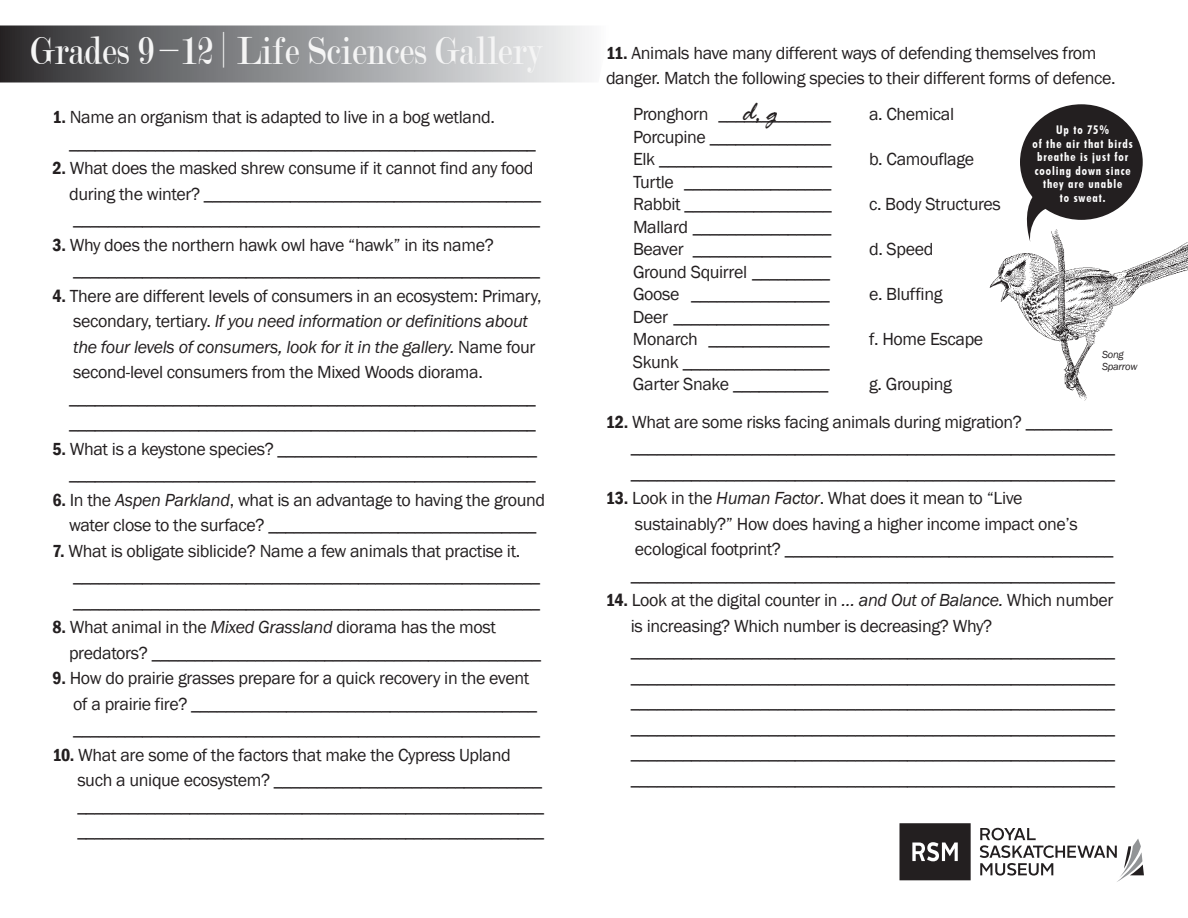
<style>
.page{position:relative;width:1188px;height:918px;background:#fff}
.page>*{position:absolute;margin:0;border:0;box-sizing:border-box;transform-origin:0 0}
.t1{font:42.3px "Modern";color:#f5f5f5;scale:.84 1}
.t2{font:italic 28.5px "Rage";color:#231f20}
.t3{font:18px/25.5px "Franklin Gothic";letter-spacing:-.02em;color:#231f20}
.t4{font:700 condensed 12px/13.5px "Futura BT";letter-spacing:.075em;color:#fff;text-align:center}
.t5{font:italic 10.5px/12px "Franklin Gothic";letter-spacing:-.02em;color:#231f20}
.s1{font-weight:600;font-stretch:condensed}
.s2{font-style:italic}
</style>
<div class="page">
<svg style="left:0;top:26px;width:589px;height:56px;background:#909193"></svg>
<svg style="left:899px;top:823px;width:72px;height:57px;background:#3e3b3b"></svg>
<svg style="left:980px;top:828px;width:164px;height:54px"></svg>
<div style="left:1020px;top:104px;width:123px;height:116px;background:#231f20;border-radius:50%"></div>
<img style="left:989px;top:218px;width:199px;height:183px">
<svg style="left:1025px;top:192px;width:31px;height:50px"></svg>
<h1 class="t1" style="left:30px;top:30px;width:611px">Grades 9 –12 | Life Sciences Gallery</h1>
<p class="t3" style="left:69px;top:105px;width:468px;text-indent:-17px"><span class="s1">1.</span> Name an organism that is adapted to live in a bog wetland. ______________________________________________________</p>
<p class="t3" style="left:69px;top:156px;width:474px;text-indent:-17px"><span class="s1">2.</span> What does the masked shrew consume if it cannot find any food during the winter? _______________________________________ ______________________________________________________</p>
<p class="t3" style="left:73px;top:232px;width:468px;text-indent:-21px"><span class="s1">3.</span> Why does the northern hawk owl have “hawk” in its name? ______________________________________________________</p>
<p class="t3" style="left:69px;top:283px;width:474px;text-indent:-17px"><span class="s1">4.</span> There are different levels of consumers in an ecosystem: Primary, secondary, tertiary. <span class="s2">If you need information or definitions about the four levels of consumers, look for it in the gallery.</span> Name four second-level consumers from the Mixed Woods diorama. ______________________________________________________ ______________________________________________________</p>
<p class="t3" style="left:52px;top:436px;width:486px;text-align:right"><span class="s1">5.</span> What is a keystone species? ______________________________ ______________________________________________________</p>
<p class="t3" style="left:52px;top:487px;width:494px;text-align:center"><span class="s1">6.</span> In the <span class="s2">Aspen Parkland</span>, what is an advantage to having the ground water close to the surface? _______________________________</p>
<p class="t3" style="left:73px;top:538px;width:468px;text-indent:-21px"><span class="s1">7.</span> What is obligate siblicide? Name a few animals that practise it. ______________________________________________________ ______________________________________________________</p>
<p class="t3" style="left:69px;top:615px;width:473px;text-indent:-17px"><span class="s1">8.</span> What animal in the <span class="s2">Mixed Grassland</span> diorama has the most predators? _____________________________________________</p>
<p class="t3" style="left:73px;top:666px;width:468px;text-indent:-21px"><span class="s1">9.</span> How do prairie grasses prepare for a quick recovery in the event of a prairie fire? ________________________________________ ______________________________________________________</p>
<p class="t3" style="left:77px;top:742px;width:468px;text-indent:-25px"><span class="s1">10.</span> What are some of the factors that make the Cypress Upland such a unique ecosystem? _______________________________ ______________________________________________________ ______________________________________________________</p>
<p class="t3" style="left:606px;top:40px;width:511px"><span class="s1">11.</span> Animals have many different ways of defending themselves from danger. Match the following species to their different forms of defence.</p>
<p class="t3" style="left:633px;top:102px;width:200px">Pronghorn _____________</p>
<p class="t3" style="left:869px;top:102px;width:87px">a. Chemical</p>
<p class="t3" style="left:633px;top:126px;width:201px;line-height:22.5px">Porcupine ______________<br>Elk ____________________</p>
<h2 class="t2" style="left:742px;top:97px;width:37px">d, g</h2>
<p class="t4" style="left:1033px;top:123px;width:102px">Up to 75%<br>of the air that birds breathe is just for cooling down since they are unable<br>to sweat.</p>
<p class="t3" style="left:869px;top:147px;width:107px">b. Camouflage</p>
<p class="t3" style="left:633px;top:171px;width:200px;line-height:22.5px">Turtle _________________<br>Rabbit _________________</p>
<p class="t3" style="left:869px;top:192px;width:133px">c. Body Structures</p>
<p class="t3" style="left:633px;top:216px;width:200px;line-height:22.5px">Mallard ________________<br>Beaver ________________</p>
<p class="t3" style="left:633px;top:261px;width:199px;line-height:22.5px">Ground Squirrel _________<br>Goose ________________</p>
<p class="t3" style="left:633px;top:306px;width:198px;line-height:22.5px">Deer __________________<br>Monarch ______________</p>
<p class="t3" style="left:869px;top:237px;width:66px">d. Speed</p>
<p class="t3" style="left:869px;top:282px;width:75px">e. Bluffing</p>
<p class="t3" style="left:869px;top:327px;width:116px">f. Home Escape</p>
<p class="t5" style="left:1102px;top:349px;width:37px">Song<br>Sparrow</p>
<p class="t3" style="left:633px;top:351px;width:198px;line-height:22.5px">Skunk _________________<br>Garter Snake ___________</p>
<p class="t3" style="left:869px;top:372px;width:84px">g. Grouping</p>
<p class="t3" style="left:631px;top:409px;width:486px;text-indent:-25px"><span class="s1">12.</span> What are some risks facing animals during migration? __________ ________________________________________________________ ________________________________________________________</p>
<p class="t3" style="left:631px;top:486px;width:486px;text-indent:-25px"><span class="s1">13.</span> Look in the <span class="s2">Human Factor</span>. What does it mean to “Live sustainably?” How does having a higher income impact one’s ecological footprint? ______________________________________ ________________________________________________________</p>
<p class="t3" style="left:631px;top:588px;width:486px;text-indent:-25px"><span class="s1">14.</span> Look at the digital counter in <span class="s2">… and Out of Balance.</span> Which number is increasing? Which number is decreasing? Why? ________________________________________________________ ________________________________________________________ ________________________________________________________ ________________________________________________________ ________________________________________________________ ________________________________________________________</p>
</div>
